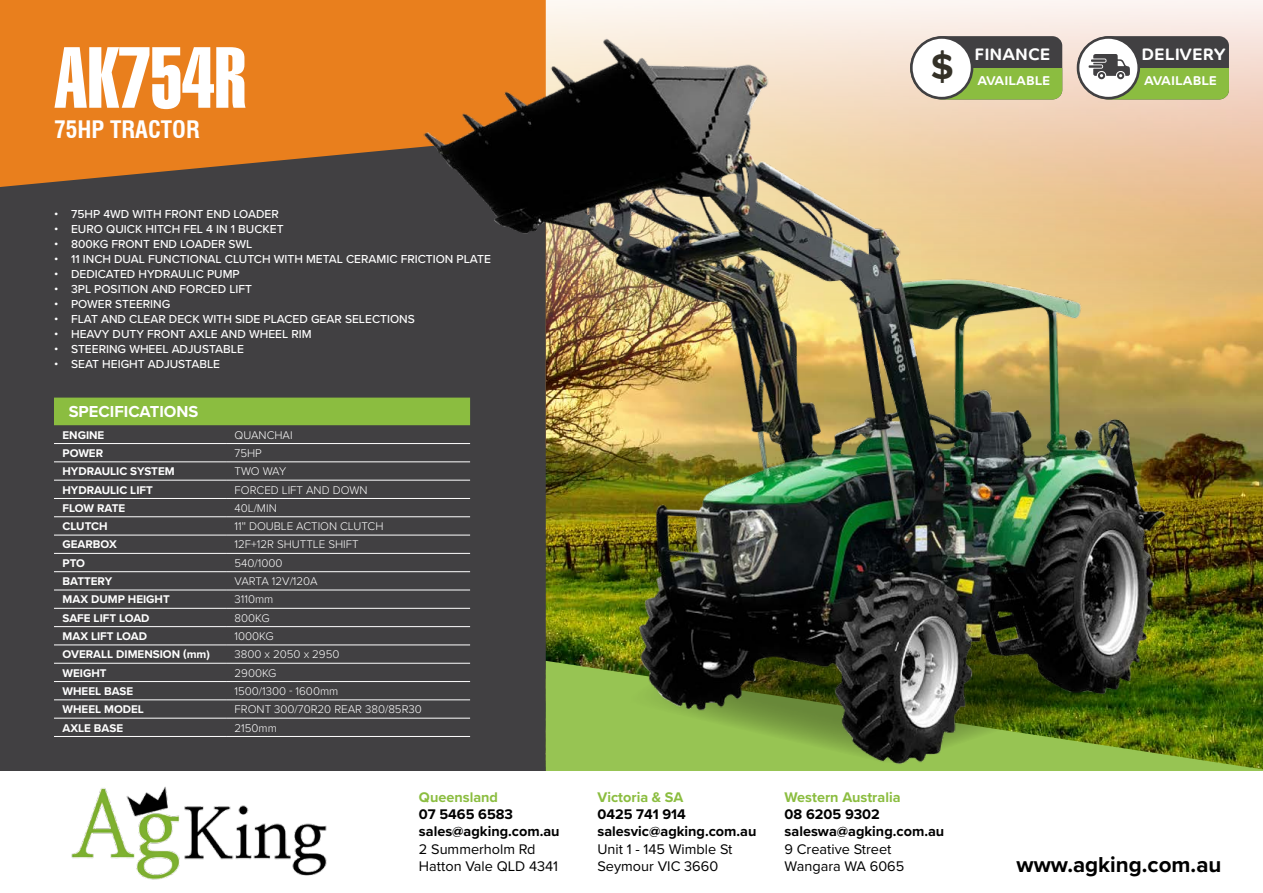
<style>
.page{position:relative;width:1263px;height:893px;background:#fff}
.page>*{position:absolute;margin:0;border:0;box-sizing:border-box;transform-origin:0 0}
.t1{font:84.15px "Swiss 911 BT Extra Compressed";color:#fff}
.t2{font:700 36.15px "Co Text";color:#343127}
.t3{font:700 condensed 23.55px "Swiss 721 BT";color:#fff}
.t4{font:700 22.35px "Proxima Nova";color:#000}
.t5{font:700 16.8px "Co Text";color:#fff}
.t6{font:700 16.5px "Proxima Nova";color:#fff}
.t7{font:700 14.4px/17.4px "Proxima Nova";color:#000}
.t8{font:14.4px/17.4px "Proxima Nova";color:#000}
.t9{font:700 14.4px "Proxima Nova";color:#8bbd40}
.t10{font:700 12.9px "Co Text";color:#fff}
.t11{font:500 12px "Proxima Nova";color:#fff}
.t12{font:300 11.55px "Proxima Nova";color:#fff}
.t13{font:700 11.55px "Proxima Nova";color:#fff}
</style>
<div class="page">
<img style="left:1233px;top:0;width:30px;height:661px">
<div style="left:0;top:0;width:402px;height:135px;background:#e97f1d"></div>
<svg style="left:0;top:135px;width:402px;height:636px;background:#4b4441"></svg>
<svg style="left:1233px;top:661px;width:30px;height:110px;background:#4e6e09"></svg>
<img style="left:54px;top:766px;width:294px;height:114px">
<img style="left:402px;top:0;width:831px;height:771px">
<div style="left:54px;top:398px;width:416px;height:27px;background:#8bbd40"></div>
<hr style="left:54px;top:443px;width:172px;height:1px;background:#fff">
<hr style="left:226px;top:443px;width:244px;height:1px;background:#fff">
<hr style="left:54px;top:461px;width:172px;height:1px;background:#fff">
<hr style="left:226px;top:461px;width:244px;height:1px;background:#fff">
<hr style="left:54px;top:480px;width:172px;height:1px;background:#fff">
<hr style="left:226px;top:480px;width:244px;height:1px;background:#fff">
<hr style="left:54px;top:498px;width:172px;height:1px;background:#fff">
<hr style="left:226px;top:498px;width:244px;height:1px;background:#fff">
<hr style="left:54px;top:516px;width:172px;height:1px;background:#fff">
<hr style="left:226px;top:516px;width:244px;height:1px;background:#fff">
<hr style="left:54px;top:535px;width:172px;height:1px;background:#fff">
<hr style="left:226px;top:535px;width:244px;height:1px;background:#fff">
<hr style="left:54px;top:553px;width:172px;height:1px;background:#fff">
<hr style="left:226px;top:553px;width:244px;height:1px;background:#fff">
<hr style="left:54px;top:571px;width:172px;height:1px;background:#fff">
<hr style="left:226px;top:571px;width:244px;height:1px;background:#fff">
<hr style="left:54px;top:590px;width:172px;height:1px;background:#fff">
<hr style="left:226px;top:590px;width:244px;height:1px;background:#fff">
<hr style="left:54px;top:608px;width:172px;height:1px;background:#fff">
<hr style="left:226px;top:608px;width:244px;height:1px;background:#fff">
<hr style="left:54px;top:626px;width:172px;height:1px;background:#fff">
<hr style="left:226px;top:626px;width:244px;height:1px;background:#fff">
<hr style="left:54px;top:644px;width:172px;height:1px;background:#fff">
<hr style="left:226px;top:644px;width:244px;height:1px;background:#fff">
<hr style="left:54px;top:663px;width:172px;height:1px;background:#fff">
<hr style="left:226px;top:663px;width:244px;height:1px;background:#fff">
<hr style="left:54px;top:681px;width:172px;height:1px;background:#fff">
<hr style="left:226px;top:681px;width:244px;height:1px;background:#fff">
<hr style="left:54px;top:699px;width:172px;height:1px;background:#fff">
<hr style="left:226px;top:699px;width:244px;height:1px;background:#fff">
<hr style="left:54px;top:718px;width:172px;height:1px;background:#fff">
<hr style="left:226px;top:718px;width:244px;height:1px;background:#fff">
<hr style="left:54px;top:736px;width:172px;height:1px;background:#fff">
<hr style="left:226px;top:736px;width:244px;height:1px;background:#fff">
<h1 class="t1" style="left:54px;top:31px;width:193px">AK754R</h1>
<h3 class="t3" style="left:54px;top:116px;width:147px">75HP TRACTOR</h3>
<p class="t11" style="left:54px;top:205px;width:226px">• 75HP 4WD WITH FRONT END LOADER</p>
<p class="t11" style="left:54px;top:220px;width:231px">• EURO QUICK HITCH FEL 4 IN 1 BUCKET</p>
<p class="t11" style="left:54px;top:235px;width:200px">• 800KG FRONT END LOADER SWL</p>
<p class="t11" style="left:54px;top:250px;width:438px">• 11 INCH DUAL FUNCTIONAL CLUTCH WITH METAL CERAMIC FRICTION PLATE</p>
<p class="t11" style="left:54px;top:265px;width:187px">• DEDICATED HYDRAULIC PUMP</p>
<p class="t11" style="left:54px;top:280px;width:200px">• 3PL POSITION AND FORCED LIFT</p>
<p class="t11" style="left:54px;top:295px;width:118px">• POWER STEERING</p>
<p class="t11" style="left:54px;top:310px;width:362px">• FLAT AND CLEAR DECK WITH SIDE PLACED GEAR SELECTIONS</p>
<p class="t11" style="left:54px;top:325px;width:259px">• HEAVY DUTY FRONT AXLE AND WHEEL RIM</p>
<p class="t11" style="left:54px;top:340px;width:191px">• STEERING WHEEL ADJUSTABLE</p>
<p class="t11" style="left:54px;top:355px;width:168px">• SEAT HEIGHT ADJUSTABLE</p>
<h3 class="t6" style="left:69px;top:399px;width:131px">SPECIFICATIONS</h3>
<p class="t13" style="left:63px;top:426px;width:43px">ENGINE</p>
<p class="t12" style="left:235px;top:426px;width:60px">QUANCHAI</p>
<p class="t13" style="left:63px;top:444px;width:42px">POWER</p>
<p class="t12" style="left:235px;top:444px;width:29px">75HP</p>
<p class="t13" style="left:63px;top:463px;width:114px">HYDRAULIC SYSTEM</p>
<p class="t12" style="left:235px;top:463px;width:53px">TWO WAY</p>
<p class="t13" style="left:63px;top:481px;width:92px">HYDRAULIC LIFT</p>
<p class="t12" style="left:235px;top:481px;width:134px">FORCED LIFT AND DOWN</p>
<p class="t13" style="left:63px;top:499px;width:64px">FLOW RATE</p>
<p class="t12" style="left:235px;top:499px;width:44px">40L/MIN</p>
<p class="t13" style="left:63px;top:518px;width:47px">CLUTCH</p>
<p class="t12" style="left:235px;top:518px;width:150px">11'' DOUBLE ACTION CLUTCH</p>
<p class="t13" style="left:63px;top:536px;width:56px">GEARBOX</p>
<p class="t12" style="left:235px;top:536px;width:126px">12F+12R SHUTTLE SHIFT</p>
<p class="t13" style="left:63px;top:554px;width:24px">PTO</p>
<p class="t12" style="left:235px;top:554px;width:49px">540/1000</p>
<p class="t13" style="left:63px;top:573px;width:51px">BATTERY</p>
<p class="t12" style="left:235px;top:573px;width:85px">VARTA 12V/120A</p>
<p class="t13" style="left:63px;top:591px;width:109px">MAX DUMP HEIGHT</p>
<p class="t12" style="left:235px;top:591px;width:40px">3110mm</p>
<p class="t13" style="left:63px;top:609px;width:89px">SAFE LIFT LOAD</p>
<p class="t12" style="left:235px;top:609px;width:37px">800KG</p>
<p class="t13" style="left:63px;top:628px;width:86px">MAX LIFT LOAD</p>
<p class="t12" style="left:235px;top:628px;width:41px">1000KG</p>
<p class="t13" style="left:63px;top:646px;width:149px">OVERALL DIMENSION (mm)</p>
<p class="t12" style="left:235px;top:646px;width:106px">3800 x 2050 x 2950</p>
<p class="t13" style="left:63px;top:664px;width:46px">WEIGHT</p>
<p class="t12" style="left:235px;top:664px;width:43px">2900KG</p>
<p class="t13" style="left:63px;top:682px;width:72px">WHEEL BASE</p>
<p class="t12" style="left:235px;top:682px;width:105px">1500/1300 - 1600mm</p>
<p class="t13" style="left:63px;top:701px;width:83px">WHEEL MODEL</p>
<p class="t12" style="left:235px;top:701px;width:189px">FRONT 300/70R20 REAR 380/85R30</p>
<p class="t13" style="left:63px;top:719px;width:62px">AXLE BASE</p>
<p class="t12" style="left:235px;top:719px;width:44px">2150mm</p>
<p class="t9" style="left:419px;top:786px;width:81px">Queensland</p>
<p class="t7" style="left:419px;top:805px;width:142px">07 5465 6583 sales@agking.com.au</p>
<p class="t8" style="left:419px;top:839px;width:141px">2 Summerholm Rd<br>Hatton Vale QLD 4341</p>
<h2 class="t2" style="left:931px;top:46px;width:25px">$</h2>
<h3 class="t5" style="left:975px;top:44px;width:78px">FINANCE</h3>
<p class="t10" style="left:977px;top:73px;width:75px">AVAILABLE</p>
<h3 class="t5" style="left:1141px;top:44px;width:86px">DELIVERY</h3>
<p class="t10" style="left:1144px;top:73px;width:75px">AVAILABLE</p>
<p class="t9" style="left:597px;top:786px;width:87px">Victoria &amp; SA</p>
<p class="t7" style="left:597px;top:805px;width:161px">0425 741 914 salesvic@agking.com.au</p>
<p class="t8" style="left:597px;top:839px;width:137px">Unit 1 - 145 Wimble St<br>Seymour VIC 3660</p>
<p class="t9" style="left:784px;top:786px;width:117px">Western Australia</p>
<p class="t7" style="left:784px;top:805px;width:161px">08 6205 9302 saleswa@agking.com.au</p>
<p class="t8" style="left:784px;top:839px;width:121px">9 Creative Street<br>Wangara WA 6065</p>
<h3 class="t4" style="left:1016px;top:848px;width:206px">www.agking.com.au</h3>
</div>
